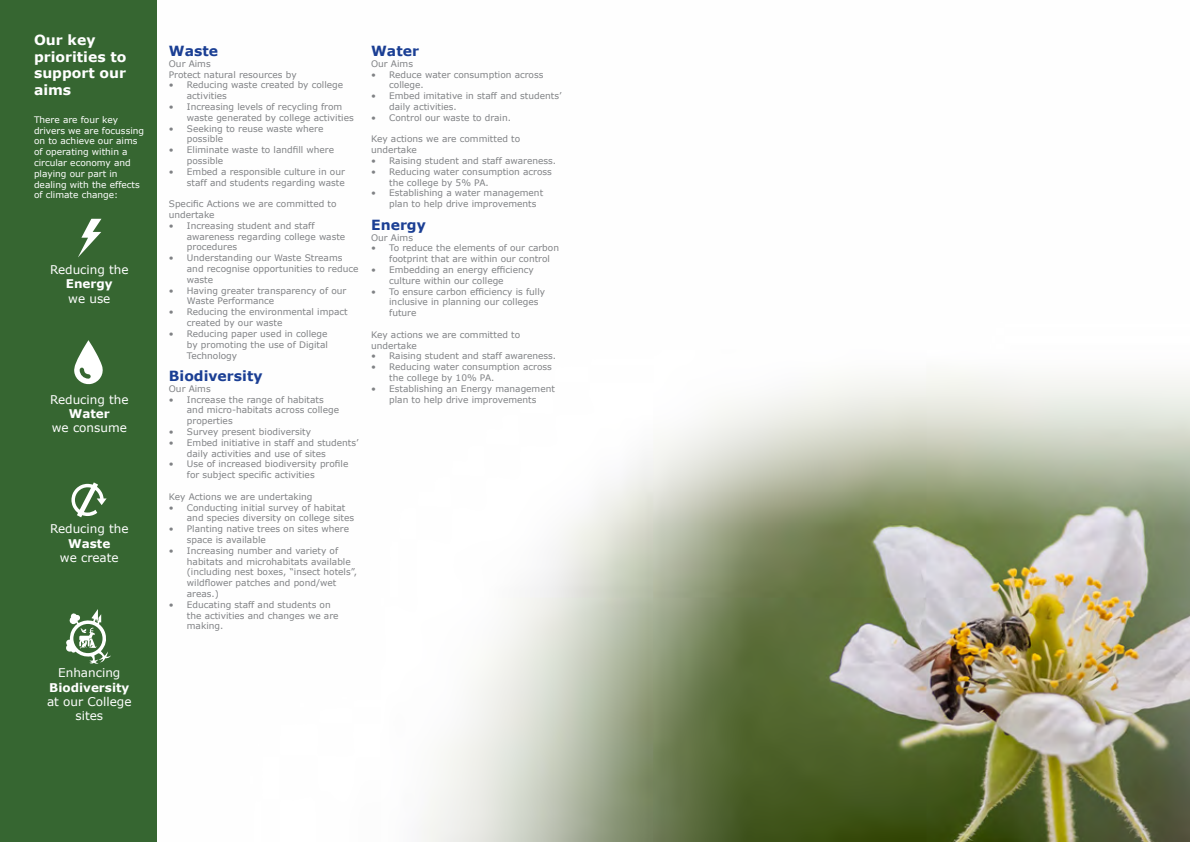
<style>
.page{position:relative;width:1191px;height:842px;background:#fff}
.page>*{position:absolute;margin:0;border:0;box-sizing:border-box;transform-origin:0 0}
.Heading_-_Welsh{font:700 14px/16.8px "Verdana";color:#fff}
.Heading_-_Welsh-2{font:700 14px "Verdana";color:#1b3f94}
.Body_text{font:12px/14.4px "Verdana";color:#fff;text-align:center}
.Body_text-2{font:700 12px "Verdana";color:#fff}
.Body_text-3{font:9px/10.8px "Verdana";color:#808285}
.Body_text-4{font:9px/10.8px "Verdana";color:#fff}
</style>
<div class="page">
<img style="left:422px;top:373px;width:767px;height:469px">
<div style="left:0;top:0;width:157px;height:842px;background:#366631"></div>
<svg style="left:78px;top:219px;width:23px;height:38px"></svg>
<svg style="left:74px;top:340px;width:29px;height:45px"></svg>
<svg style="left:72px;top:482px;width:35px;height:35px"></svg>
<svg style="left:66px;top:609px;width:45px;height:55px"></svg>
<p class="Heading_-_Welsh" style="left:34px;top:31px;width:94px">Our key priorities to support our aims</p>
<p class="Body_text-4" style="left:34px;top:114px;width:112px">There are four key drivers we are focussing on to achieve our aims of operating within a circular economy and playing our part in dealing with the effects of climate change:</p>
<p class="Body_text" style="left:50px;top:263px;width:80px">Reducing the</p>
<p class="Body_text-2" style="left:66px;top:276px;width:48px">Energy</p>
<p class="Body_text" style="left:68px;top:291px;width:44px">we use</p>
<p class="Body_text" style="left:50px;top:392px;width:80px">Reducing the</p>
<p class="Body_text-2" style="left:69px;top:406px;width:42px">Water</p>
<p class="Body_text" style="left:52px;top:421px;width:77px">we consume</p>
<p class="Body_text" style="left:50px;top:522px;width:80px">Reducing the</p>
<p class="Body_text-2" style="left:68px;top:535px;width:44px">Waste</p>
<p class="Body_text" style="left:60px;top:551px;width:60px">we create</p>
<p class="Body_text" style="left:58px;top:666px;width:64px">Enhancing</p>
<p class="Body_text-2" style="left:49px;top:679px;width:82px">Biodiversity</p>
<p class="Body_text" style="left:47px;top:695px;width:86px">at our College sites</p>
<p class="Heading_-_Welsh-2" style="left:169px;top:42px;width:51px">Waste</p>
<p class="Body_text-3" style="left:169px;top:58px;width:43px">Our Aims</p>
<p class="Body_text-3" style="left:169px;top:69px;width:129px">Protect natural resources by</p>
<p class="Body_text-3" style="left:187px;top:80px;width:158px;text-indent:-18px">• Reducing waste created by college activities</p>
<p class="Body_text-3" style="left:187px;top:102px;width:168px;text-indent:-18px">• Increasing levels of recycling from waste generated by college activities</p>
<p class="Body_text-3" style="left:187px;top:123px;width:138px;text-indent:-18px">• Seeking to reuse waste where possible</p>
<p class="Body_text-3" style="left:187px;top:145px;width:149px;text-indent:-18px">• Eliminate waste to landfill where possible</p>
<p class="Body_text-3" style="left:169px;top:166px;width:177px;text-align:right">• Embed a responsible culture in our staff and students regarding waste</p>
<p class="Body_text-3" style="left:169px;top:199px;width:169px">Specific Actions we are committed to undertake</p>
<p class="Body_text-3" style="left:187px;top:220px;width:160px;text-indent:-18px">• Increasing student and staff awareness regarding college waste procedures</p>
<p class="Body_text-3" style="left:187px;top:253px;width:173px;text-indent:-18px">• Understanding our Waste Streams and recognise opportunities to reduce waste</p>
<p class="Body_text-3" style="left:187px;top:285px;width:161px;text-indent:-18px">• Having greater transparency of our<br>Waste Performance</p>
<p class="Body_text-3" style="left:187px;top:307px;width:162px;text-indent:-18px">• Reducing the environmental impact created by our waste</p>
<p class="Body_text-3" style="left:187px;top:328px;width:143px;text-align:justify;text-indent:-18px">• Reducing paper used in college by promoting the use of Digital Technology</p>
<p class="Heading_-_Welsh-2" style="left:169px;top:367px;width:95px">Biodiversity</p>
<p class="Body_text-3" style="left:169px;top:383px;width:43px">Our Aims</p>
<p class="Body_text-3" style="left:187px;top:394px;width:154px;text-indent:-18px">• Increase the range of habitats and micro-habitats across college properties</p>
<p class="Body_text-3" style="left:169px;top:426px;width:144px">• Survey present biodiversity</p>
<p class="Body_text-3" style="left:187px;top:437px;width:173px;text-indent:-18px">• Embed initiative in staff and students’ daily activities and use of sites</p>
<p class="Body_text-3" style="left:187px;top:459px;width:163px;text-indent:-18px">• Use of increased biodiversity profile for subject specific activities</p>
<p class="Body_text-3" style="left:169px;top:491px;width:145px">Key Actions we are undertaking</p>
<p class="Body_text-3" style="left:187px;top:502px;width:169px;text-indent:-18px">• Conducting initial survey of habitat and species diversity on college sites</p>
<p class="Body_text-3" style="left:187px;top:524px;width:164px;text-indent:-18px">• Planting native trees on sites where space is available</p>
<p class="Body_text-3" style="left:187px;top:545px;width:172px;text-indent:-18px">• Increasing number and variety of habitats and microhabitats available (including nest boxes, “insect hotels”, wildflower patches and pond/wet areas.)</p>
<p class="Body_text-3" style="left:187px;top:599px;width:153px;text-indent:-18px">• Educating staff and students on the activities and changes we are making.</p>
<h1 class="Heading_-_Welsh-2" style="left:371px;top:42px;width:49px">Water</h1>
<p class="Body_text-3" style="left:371px;top:58px;width:43px">Our Aims</p>
<p class="Body_text-3" style="left:389px;top:69px;width:156px;text-indent:-18px">• Reduce water consumption across college.</p>
<p class="Body_text-3" style="left:389px;top:91px;width:174px;text-indent:-18px">• Embed imitative in staff and students’ daily activities.</p>
<p class="Body_text-3" style="left:371px;top:112px;width:141px">• Control our waste to drain.</p>
<p class="Body_text-3" style="left:371px;top:134px;width:150px">Key actions we are committed to undertake</p>
<p class="Body_text-3" style="left:371px;top:156px;width:186px">• Raising student and staff awareness.</p>
<p class="Body_text-3" style="left:389px;top:166px;width:164px;text-indent:-18px">• Reducing water consumption across the college by 5% PA.</p>
<p class="Body_text-3" style="left:389px;top:188px;width:155px;text-indent:-18px">• Establishing a water management plan to help drive improvements</p>
<h1 class="Heading_-_Welsh-2" style="left:371px;top:216px;width:56px">Energy</h1>
<p class="Body_text-3" style="left:371px;top:232px;width:43px">Our Aims</p>
<p class="Body_text-3" style="left:389px;top:243px;width:171px;text-indent:-18px">• To reduce the elements of our carbon footprint that are within our control</p>
<p class="Body_text-3" style="left:389px;top:264px;width:146px;text-indent:-18px">• Embedding an energy efficiency culture within our college</p>
<p class="Body_text-3" style="left:389px;top:286px;width:157px;text-indent:-18px">• To ensure carbon efficiency is fully inclusive in planning our colleges future</p>
<p class="Body_text-3" style="left:371px;top:329px;width:150px">Key actions we are committed to undertake</p>
<p class="Body_text-3" style="left:371px;top:351px;width:186px">• Raising student and staff awareness.</p>
<p class="Body_text-3" style="left:389px;top:362px;width:164px;text-indent:-18px">• Reducing water consumption across the college by 10% PA.</p>
<p class="Body_text-3" style="left:371px;top:383px;width:185px;text-align:center">• Establishing an Energy management plan to help drive improvements</p>
</div>
